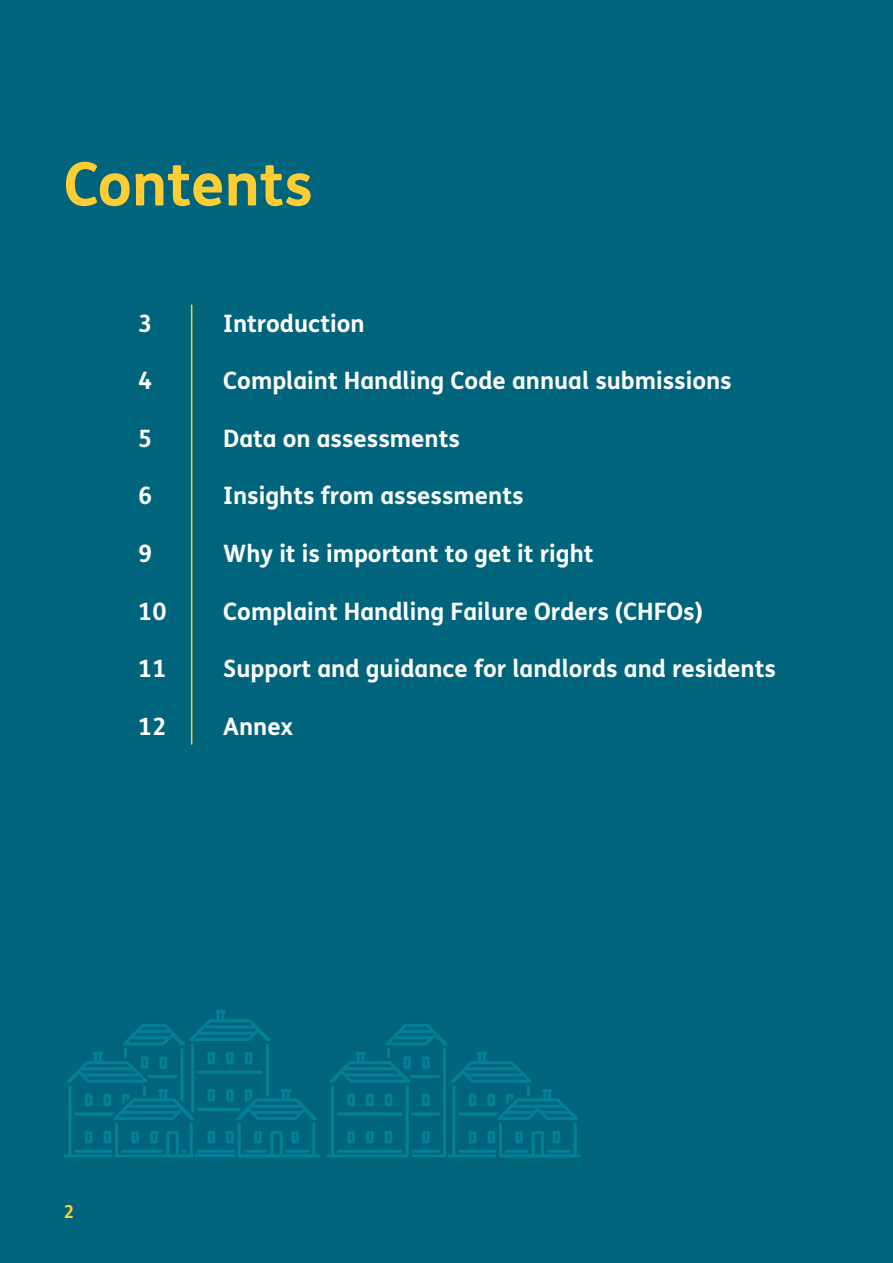
<style>
.page{position:relative;width:893px;height:1263px;background:#00657c}
.page>*{position:absolute;margin:0;border:0;box-sizing:border-box;transform-origin:0 0}
.t1{font:700 60px "FS Me";color:#fecd33}
.t2{font:700 24px "FS Me";color:#fff}
.t3{font:700 18px "FS Me";color:#fecd33}
</style>
<div class="page">
<hr style="left:191px;top:305px;width:1px;height:439px;background:#fecd33">
<hr style="left:499px;top:1154px;width:82px;height:3px;background:#038097">
<hr style="left:238px;top:1154px;width:82px;height:3px;background:#038097">
<svg style="left:64px;top:1010px;width:253px;height:147px"></svg>
<svg style="left:326px;top:1024px;width:252px;height:133px"></svg>
<p class="t1" style="left:64px;top:138px;width:250px">Contents</p>
<p class="t2" style="left:138px;top:305px;width:16px">3</p>
<p class="t2" style="left:223px;top:305px;width:143px">Introduction</p>
<p class="t2" style="left:138px;top:362px;width:16px">4</p>
<p class="t2" style="left:223px;top:362px;width:510px">Complaint Handling Code annual submissions</p>
<p class="t2" style="left:138px;top:420px;width:16px">5</p>
<p class="t2" style="left:223px;top:420px;width:238px">Data on assessments</p>
<p class="t2" style="left:138px;top:477px;width:16px">6</p>
<p class="t2" style="left:223px;top:477px;width:302px">Insights from assessments</p>
<p class="t2" style="left:138px;top:535px;width:16px">9</p>
<p class="t2" style="left:223px;top:535px;width:372px">Why it is important to get it right</p>
<p class="t2" style="left:138px;top:593px;width:30px">10</p>
<p class="t2" style="left:223px;top:593px;width:481px">Complaint Handling Failure Orders (CHFOs)</p>
<p class="t2" style="left:138px;top:650px;width:30px">11</p>
<p class="t2" style="left:223px;top:650px;width:554px">Support and guidance for landlords and residents</p>
<p class="t2" style="left:138px;top:708px;width:30px">12</p>
<p class="t2" style="left:223px;top:708px;width:71px">Annex</p>
<p class="t3" style="left:64px;top:1198px;width:12px">2</p>
</div>
